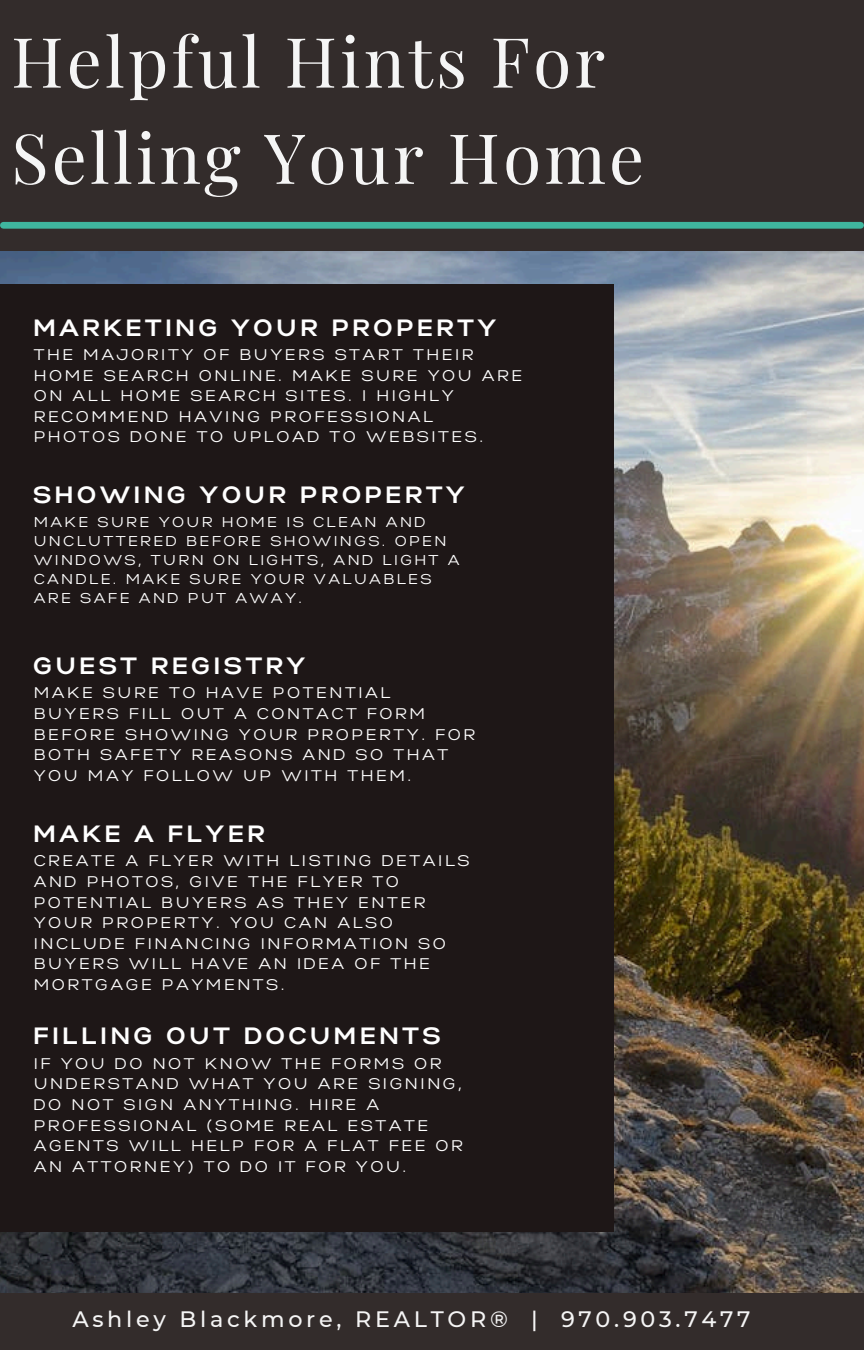
<style>
.page{position:relative;width:864px;height:1350px;background:#fff}
.page>*{position:absolute;margin:0;border:0;box-sizing:border-box;transform-origin:0 0}
.t1{font:69.3px/96.3px "Playfair Display";letter-spacing:.045em;color:#f5f5f5}
.t2{font:700 23.62px "Gabriel Sans";letter-spacing:.17em;color:#fff}
.t3{font:500 22.28px "Montserrat";letter-spacing:.17em;color:#f5f5f5}
.t4{font:15.53px/20.5px "Gabriel Sans";letter-spacing:.17em;color:#fff}
.t5{font:14.17px/18.9px "Gabriel Sans";letter-spacing:.17em;color:#fff}
</style>
<div class="page">
<div style="left:0;top:0;width:864px;height:252px;background:#332c2b"></div>
<img style="left:0;top:252px;width:864px;height:1041px">
<div style="left:0;top:284px;width:614px;height:948px;background:#1e1717"></div>
<div style="left:0;top:1293px;width:864px;height:57px;background:#332c2b"></div>
<div style="left:3px;top:222px;width:858px;height:7px;background:#3fb69e"></div>
<p class="t1" style="left:11px;top:11px;width:634px">Helpful Hints For<br>Selling Your Home</p>
<p class="t2" style="left:34px;top:317px;width:464px">MARKETING YOUR PROPERTY</p>
<p class="t4" style="left:34px;top:345px;width:490px">THE MAJORITY OF BUYERS START THEIR HOME SEARCH ONLINE. MAKE SURE YOU ARE ON ALL HOME SEARCH SITES. I HIGHLY RECOMMEND HAVING PROFESSIONAL PHOTOS DONE TO UPLOAD TO WEBSITES.</p>
<p class="t2" style="left:34px;top:484px;width:433px">SHOWING YOUR PROPERTY</p>
<p class="t5" style="left:34px;top:513px;width:428px">MAKE SURE YOUR HOME IS CLEAN AND<br>UNCLUTTERED BEFORE SHOWINGS. OPEN<br>WINDOWS, TURN ON LIGHTS, AND LIGHT A<br>CANDLE. MAKE SURE YOUR VALUABLES<br>ARE SAFE AND PUT AWAY.</p>
<p class="t2" style="left:34px;top:655px;width:273px">GUEST REGISTRY</p>
<p class="t4" style="left:34px;top:684px;width:443px">MAKE SURE TO HAVE POTENTIAL<br>BUYERS FILL OUT A CONTACT FORM<br>BEFORE SHOWING YOUR PROPERTY. FOR<br>BOTH SAFETY REASONS AND SO THAT<br>YOU MAY FOLLOW UP WITH THEM.</p>
<p class="t2" style="left:34px;top:823px;width:233px">MAKE A FLYER</p>
<p class="t4" style="left:34px;top:852px;width:437px">CREATE A FLYER WITH LISTING DETAILS<br>AND PHOTOS, GIVE THE FLYER TO<br>POTENTIAL BUYERS AS THEY ENTER<br>YOUR PROPERTY. YOU CAN ALSO<br>INCLUDE FINANCING INFORMATION SO<br>BUYERS WILL HAVE AN IDEA OF THE<br>MORTGAGE PAYMENTS.</p>
<p class="t2" style="left:34px;top:1026px;width:409px">FILLING OUT DOCUMENTS</p>
<p class="t4" style="left:34px;top:1054px;width:431px">IF YOU DO NOT KNOW THE FORMS OR<br>UNDERSTAND WHAT YOU ARE SIGNING,<br>DO NOT SIGN ANYTHING. HIRE A<br>PROFESSIONAL (SOME REAL ESTATE<br>AGENTS WILL HELP FOR A FLAT FEE OR<br>AN ATTORNEY) TO DO IT FOR YOU.</p>
<p class="t3" style="left:72px;top:1306px;width:680px">Ashley Blackmore, REALTOR® | 970.903.7477</p>
</div>
